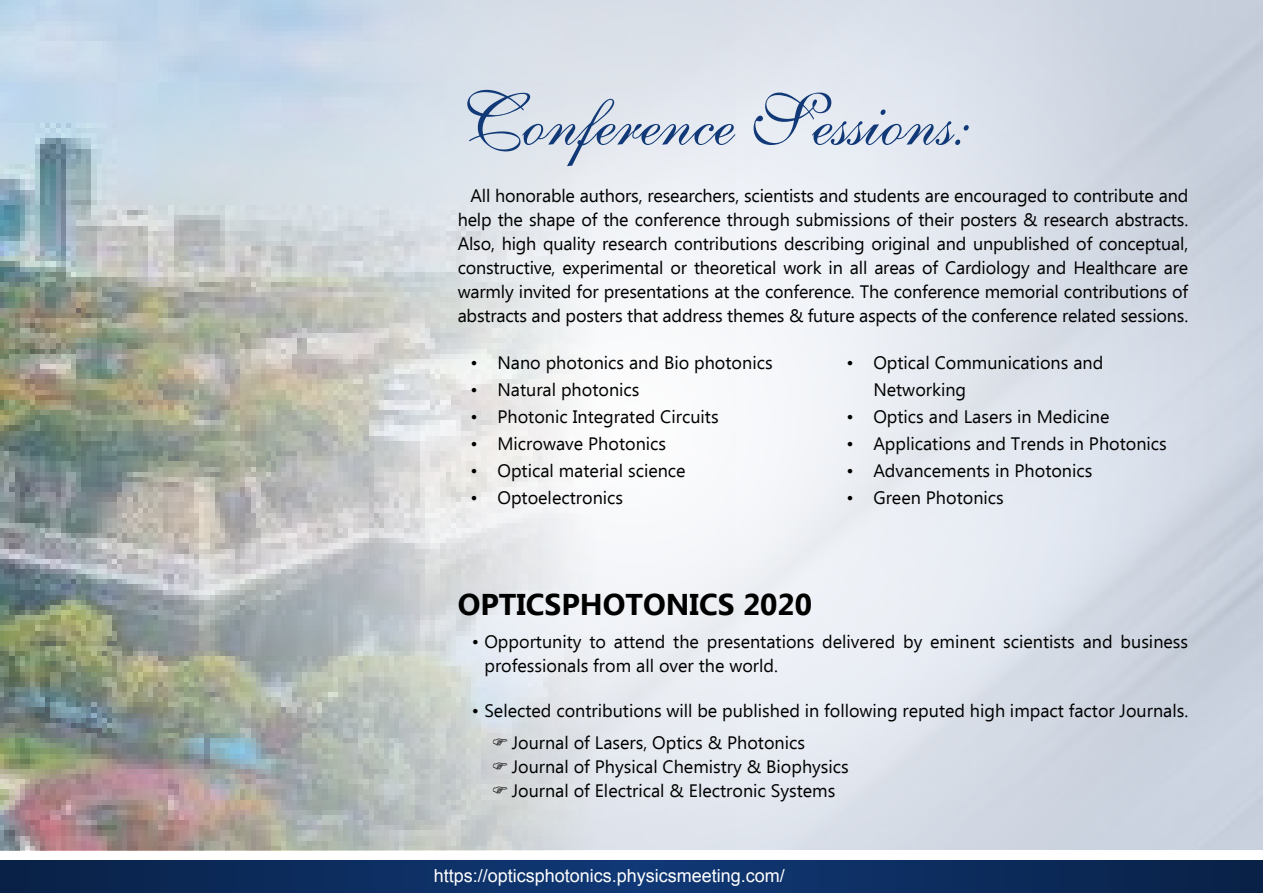
<style>
.page{position:relative;width:1263px;height:893px;background:#fff}
.page>*{position:absolute;margin:0;border:0;box-sizing:border-box;transform-origin:0 0}
.t1{font:73.2px "English 111 Presto BT";color:#113977}
.t2{font:700 30px "Ebrima";color:#000}
.t3{font:18px/24px "Ebrima";color:#000}
.t4{font:18px "Arial";color:#fff}
</style>
<div class="page">
<svg style="left:0;top:860px;width:1263px;height:33px;background:#0c2c5d"></svg>
<img style="left:0;top:0;width:735px;height:850px">
<svg style="left:493px;top:739px;width:14px;height:7px"></svg>
<svg style="left:493px;top:763px;width:14px;height:7px"></svg>
<svg style="left:493px;top:787px;width:14px;height:7px"></svg>
<h1 class="t1" style="left:458px;top:75px;width:514px">Conference Sessions:</h1>
<p class="t3" style="left:458px;top:184px;width:732px;text-align:justify;text-indent:13px">All honorable authors, researchers, scientists and students are encouraged to contribute and help the shape of the conference through submissions of their posters &amp; research abstracts.<br>Also, high quality research contributions describing original and unpublished of conceptual, constructive, experimental or theoretical work in all areas of Cardiology and Healthcare are warmly invited for presentations at the conference. The conference memorial contributions of abstracts and posters that address themes &amp; future aspects of the conference related sessions.</p>
<p class="t3" style="left:470px;top:352px;width:304px">• Nano photonics and Bio photonics</p>
<p class="t3" style="left:470px;top:379px;width:171px">• Natural photonics</p>
<p class="t3" style="left:470px;top:406px;width:250px">• Photonic Integrated Circuits</p>
<p class="t3" style="left:470px;top:433px;width:197px">• Microwave Photonics</p>
<p class="t3" style="left:470px;top:460px;width:217px">• Optical material science</p>
<p class="t3" style="left:470px;top:487px;width:154px">• Optoelectronics</p>
<p class="t3" style="left:873px;top:350px;width:231px;line-height:27px;text-indent:-27px">• Optical Communications and<br>Networking</p>
<p class="t3" style="left:846px;top:406px;width:265px">• Optics and Lasers in Medicine</p>
<p class="t3" style="left:846px;top:433px;width:322px">• Applications and Trends in Photonics</p>
<p class="t3" style="left:846px;top:460px;width:248px">• Advancements in Photonics</p>
<p class="t3" style="left:846px;top:487px;width:159px">• Green Photonics</p>
<h2 class="t2" style="left:458px;top:582px;width:356px">OPTICSPHOTONICS 2020</h2>
<p class="t3" style="left:484px;top:631px;width:705px;text-indent:-13px">• Opportunity to attend the presentations delivered by eminent scientists and business professionals from all over the world.</p>
<p class="t3" style="left:512px;top:695px;width:678px;line-height:32.4px;text-indent:-40px">• Selected contributions will be published in following reputed high impact factor Journals.<br>Journal of Lasers, Optics &amp; Photonics</p>
<p class="t3" style="left:512px;top:756px;width:339px">Journal of Physical Chemistry &amp; Biophysics<br>Journal of Electrical &amp; Electronic Systems</p>
<p class="t4" style="left:434px;top:864px;width:353px">https://opticsphotonics.physicsmeeting.com/</p>
</div>
